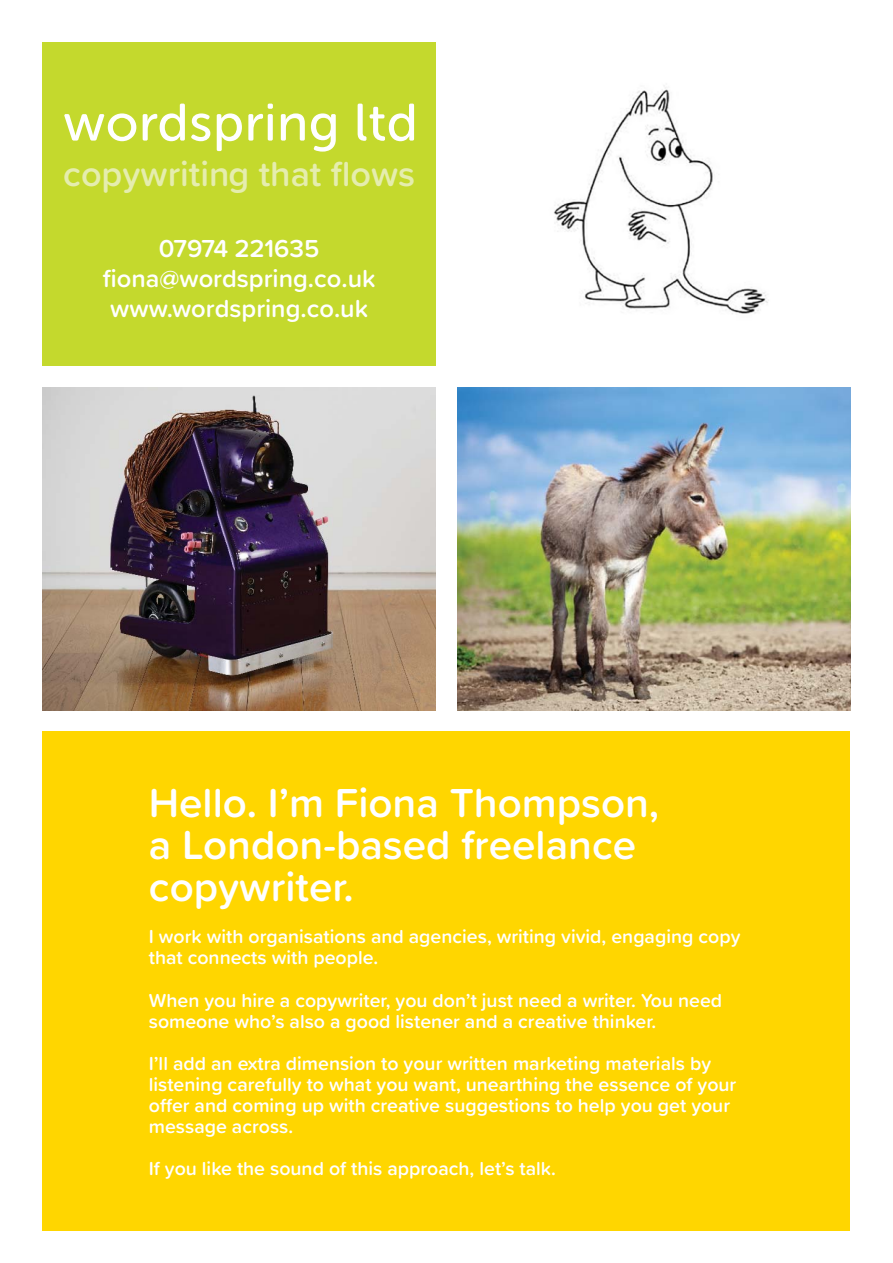
<style>
.page{position:relative;width:893px;height:1263px;background:#fff}
.page>*{position:absolute;margin:0;border:0;box-sizing:border-box;transform-origin:0 0}
.t1{font:600 42px/42px "Proxima Soft";color:#fff}
.t2{font:600 36px "Proxima Soft";color:#e5edae}
.t3{font:600 25.5px/30px "Proxima Soft";color:#fff;text-align:center}
.t4{font:600 19.5px/21px "Proxima Soft";color:#fff}
</style>
<div class="page">
<div style="left:43px;top:732px;width:807px;height:499px;background:#ffd600"></div>
<div style="left:43px;top:43px;width:393px;height:323px;background:#c4d92d"></div>
<img style="left:43px;top:387px;width:393px;height:323px">
<img style="left:554px;top:85px;width:214px;height:229px">
<img style="left:457px;top:387px;width:393px;height:323px">
<svg style="left:64px;top:113px;width:72px;height:28px"></svg>
<svg style="left:143px;top:104px;width:42px;height:37px"></svg>
<svg style="left:191px;top:113px;width:19px;height:28px"></svg>
<svg style="left:217px;top:113px;width:25px;height:38px"></svg>
<svg style="left:248px;top:104px;width:25px;height:37px"></svg>
<svg style="left:281px;top:113px;width:24px;height:28px"></svg>
<svg style="left:311px;top:113px;width:25px;height:39px"></svg>
<svg style="left:358px;top:104px;width:56px;height:37px"></svg>
<h2 class="t2" style="left:63px;top:161px;width:354px">copywriting that flows</h2>
<h3 class="t3" style="left:103px;top:236px;width:274px">07974 221635 fiona@wordspring.co.uk www.wordspring.co.uk</h3>
<h1 class="t1" style="left:149px;top:786px;width:512px">Hello. I’m Fiona Thompson, a London-based freelance copywriter.</h1>
<p class="t4" style="left:149px;top:928px;width:593px">I work with organisations and agencies, writing vivid, engaging copy that connects with people.</p>
<p class="t4" style="left:149px;top:991px;width:575px">When you hire a copywriter, you don’t just need a writer. You need someone who’s also a good listener and a creative thinker.</p>
<p class="t4" style="left:149px;top:1055px;width:589px">I’ll add an extra dimension to your written marketing materials by listening carefully to what you want, unearthing the essence of your offer and coming up with creative suggestions to help you get your message across.</p>
<p class="t4" style="left:149px;top:1160px;width:409px">If you like the sound of this approach, let’s talk.</p>
</div>
